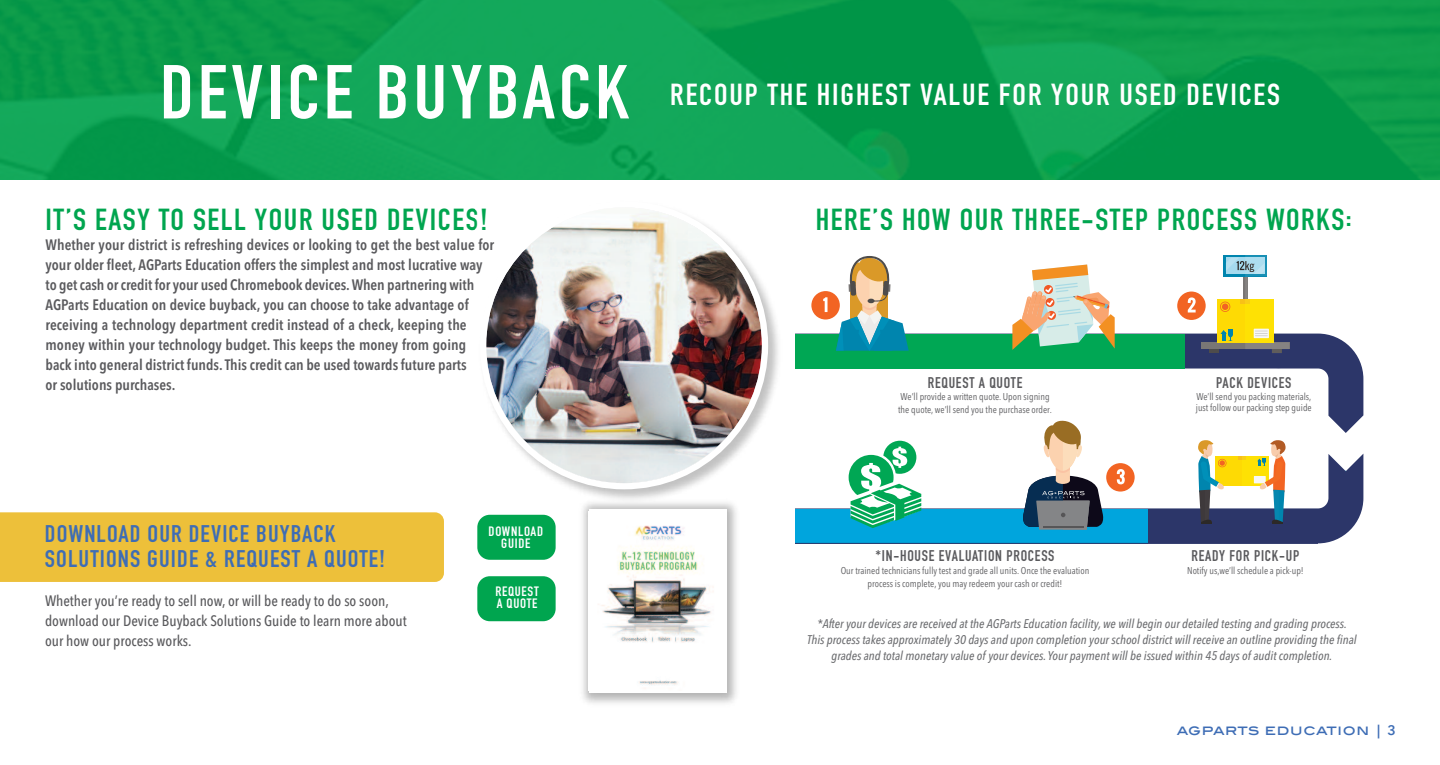
<style>
.page{position:relative;width:1440px;height:765px;background:#fff}
.page>*{position:absolute;margin:0;border:0;box-sizing:border-box;transform-origin:0 0}
.t1{font:700 75px "DIN Condensed";letter-spacing:.05em;color:#fff;scale:1.06 1}
.t2{font:700 30px "DIN Condensed";letter-spacing:.05em;color:#00a54f;scale:1.06 1}
.t3{font:700 30px "DIN Condensed";letter-spacing:.06em;color:#fff;scale:1.06 1}
.t4{font:700 23.75px/25px "DIN Condensed";letter-spacing:.045em;color:#3e6db5;scale:1.06 1}
.t5{font:700 15.25px "DIN Condensed";letter-spacing:.05em;color:#5a5a5d}
.t6{font:600 15px/20px "Avenir Next Condensed";color:#5a5a5d}
.t7{font:500 15px/20px "Avenir Next Condensed";color:#5a5a5d}
.t8{font:13.75px "Blair Md ITCTT Medium";letter-spacing:.04em;color:#3e6db5}
.t9{font:700 13.38px/11.9px "DIN Condensed";letter-spacing:.05em;color:#fff;text-align:center;scale:1.06 1}
.t10{font:italic 500 12.5px/16.2px "Avenir Next Condensed";color:#6c6d70;text-align:center}
.t11{font:9.88px/12.9px "Avenir Next Condensed";color:#5a5a5d}
.s1{font-family:"Avenir Next";font-weight:600}
</style>
<div class="page">
<svg style="left:796px;top:334px;width:567px;height:99px"></svg>
<div style="left:796px;top:334px;width:389px;height:34px;background:#00a754"></div>
<svg style="left:796px;top:454px;width:567px;height:90px"></svg>
<div style="left:796px;top:509px;width:352px;height:34px;background:#00a5dd"></div>
<div style="left:811px;top:291px;width:29px;height:29px;background:#f26423;border-radius:50%"></div>
<svg style="left:823px;top:297px;width:5px;height:15px"></svg>
<div style="left:1177px;top:292px;width:29px;height:28px;background:#f26423;border-radius:50%"></div>
<svg style="left:1188px;top:297px;width:8px;height:15px"></svg>
<div style="left:1106px;top:463px;width:29px;height:29px;background:#f26423;border-radius:50%"></div>
<svg style="left:1117px;top:469px;width:8px;height:15px"></svg>
<div style="left:1201px;top:342px;width:88px;height:7px;background:#797675"></div>
<hr style="left:1209px;top:349px;width:10px;height:4px;background:#4e4c4b">
<div style="left:1217px;top:299px;width:57px;height:43px;background:#feda04"></div>
<svg style="left:1220px;top:255px;width:69px;height:98px"></svg>
<div style="left:1215px;top:456px;width:54px;height:30px;background:#feda04"></div>
<svg style="left:1238px;top:456px;width:4px;height:4px"></svg>
<svg style="left:1242px;top:456px;width:15px;height:28px"></svg>
<svg style="left:1257px;top:440px;width:29px;height:84px"></svg>
<svg style="left:1198px;top:440px;width:28px;height:84px"></svg>
<svg style="left:1012px;top:265px;width:103px;height:85px"></svg>
<svg style="left:849px;top:441px;width:72px;height:87px"></svg>
<svg style="left:1023px;top:419px;width:81px;height:111px"></svg>
<svg style="left:836px;top:256px;width:73px;height:95px"></svg>
<img style="left:0;top:0;width:1440px;height:180px">
<img style="left:481px;top:207px;width:287px;height:282px">
<div style="left:477px;top:515px;width:79px;height:45px;background:#00a54f;border-radius:12px"></div>
<div style="left:477px;top:576px;width:79px;height:45px;background:#00a54f;border-radius:12px"></div>
<div style="left:0;top:512px;width:444px;height:70px;background:#edc03a"></div>
<img style="left:582px;top:496px;width:155px;height:207px">
<div style="left:589px;top:510px;width:138px;height:183px;background:#fff"></div>
<img style="left:598px;top:525px;width:113px;height:161px">
<h1 class="t1" style="left:160px;top:42px;width:444px">DEVICE BUYBACK</h1>
<h2 class="t2" style="left:46px;top:199px;width:419px">IT’S EASY TO SELL YOUR USED DEVICES!</h2>
<p class="t6" style="left:46px;top:234px;width:450px">Whether your district is refreshing devices or looking to get the best value for your older fleet, AGParts Education offers the simplest and most lucrative way to get cash or credit for your used Chromebook devices.When partnering with AGParts Education on device buyback, you can choose to take advantage of receiving a technology department credit instead of a check, keeping the money within your technology budget. This keeps the money from going back into general district funds.This credit can be used towards future parts<br>or solutions purchases.</p>
<h2 class="t3" style="left:670px;top:74px;width:577px">RECOUP THE HIGHEST VALUE FOR YOUR USED DEVICES</h2>
<h2 class="t2" style="left:816px;top:199px;width:507px">HERE’S HOW OUR THREE-STEP PROCESS WORKS:</h2>
<p class="t5" style="left:928px;top:372px;width:96px">REQUEST A QUOTE</p>
<p class="t11" style="left:898px;top:390px;width:155px">We’ll provide a written quote. Upon signing the quote, we’ll send you the purchase order.</p>
<p class="t5" style="left:1216px;top:372px;width:77px">PACK DEVICES</p>
<p class="t11" style="left:1196px;top:391px;width:117px;line-height:10.6px">We’ll send you packing materials, just follow our packing step guide</p>
<h3 class="t4" style="left:45px;top:521px;width:323px">DOWNLOAD OUR DEVICE BUYBACK<br>SOLUTIONS GUIDE &amp; REQUEST A QUOTE!</h3>
<p class="t7" style="left:45px;top:591px;width:363px">Whether you’re ready to sell now, or will be ready to do so soon, download our Device Buyback Solutions Guide to learn more about our how our process works.</p>
<p class="t9" style="left:489px;top:526px;width:53px">DOWNLOAD<br>GUIDE</p>
<p class="t9" style="left:495px;top:586px;width:42px;text-align:left">REQUEST<br>A QUOTE</p>
<p class="t5" style="left:876px;top:546px;width:180px">*IN-HOUSE EVALUATION PROCESS</p>
<p class="t11" style="left:841px;top:564px;width:250px;text-align:center">Our trained technicians fully test and grade all units. Once the evaluation process is complete,you may redeem your cash or credit!</p>
<p class="t5" style="left:1192px;top:546px;width:109px">READY FOR PICK-UP</p>
<p class="t11" style="left:1187px;top:564px;width:118px">Notify us,we’ll schedule a pick-up!</p>
<p class="t10" style="left:807px;top:615px;width:551px">*After your devices are received at the AGParts Education facility, we will begin our detailed testing and grading process.<br>This process takes approximately 30 days and upon completion your school district will receive an outline providing the final grades and total monetary value of your devices. Your payment will be issued within 45 days of audit completion.</p>
<p class="t8" style="left:1177px;top:722px;width:220px">AGPARTS EDUCATION <span class="s1">| 3</span></p>
</div>
